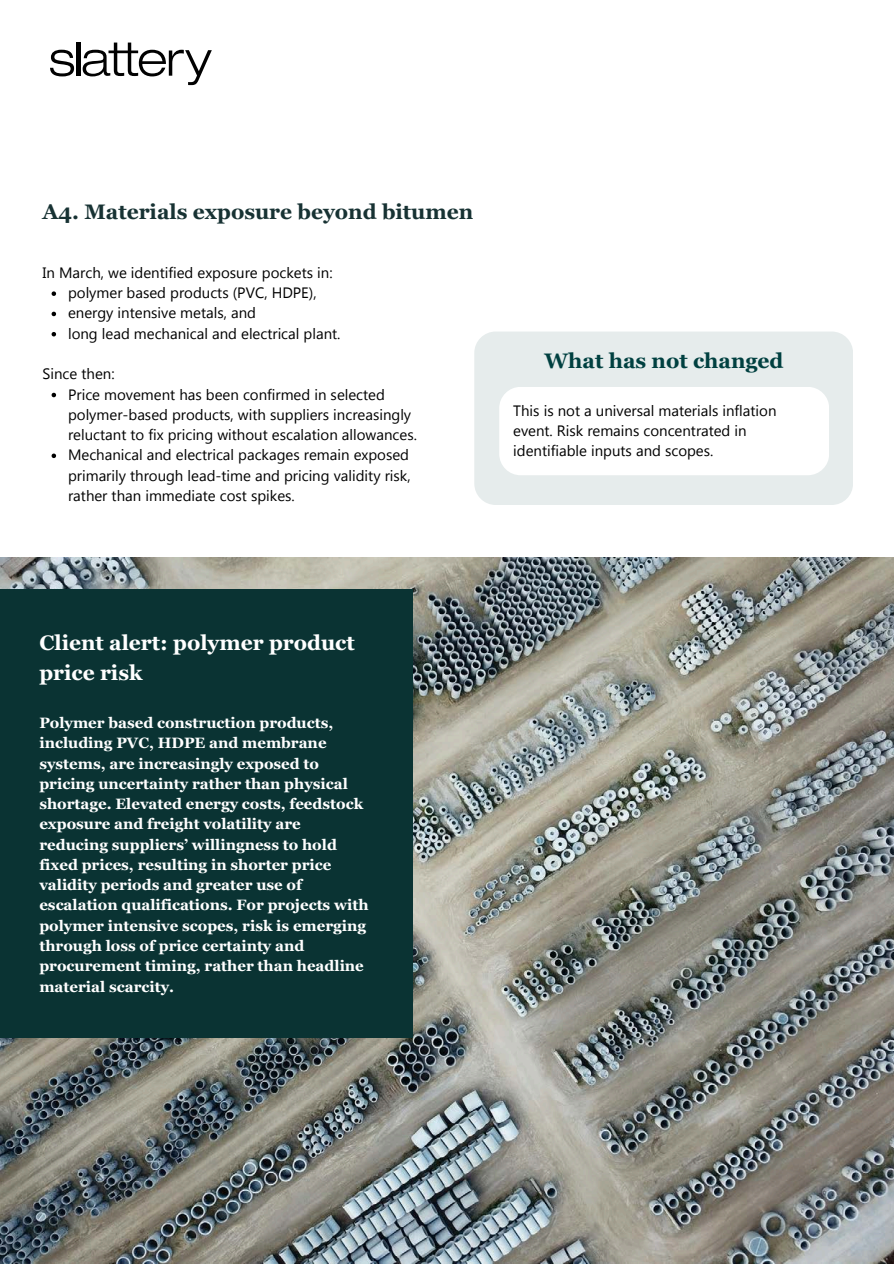
<style>
.page{position:relative;width:894px;height:1264px;background:#fff}
.page>*{position:absolute;margin:0;border:0;box-sizing:border-box;transform-origin:0 0}
.t1{font:700 21px/29.2px "Georgia";color:#fff}
.t2{font:700 21px "Georgia";color:#173233}
.t3{font:700 21px "Georgia";color:#004040}
.t4{font:15px/20.2px "Khmer UI";color:#000}
.t5{font:700 15px/20.2px "Georgia";color:#fff}
</style>
<div class="page">
<svg style="left:50px;top:50px;width:24px;height:26px"></svg>
<hr style="left:77px;top:43px;width:3px;height:33px;background:#010101">
<svg style="left:83px;top:50px;width:25px;height:26px"></svg>
<svg style="left:108px;top:43px;width:30px;height:33px"></svg>
<svg style="left:139px;top:50px;width:27px;height:26px"></svg>
<svg style="left:169px;top:50px;width:15px;height:26px"></svg>
<svg style="left:185px;top:50px;width:27px;height:35px"></svg>
<img style="left:0;top:558px;width:893px;height:705px">
<div style="left:0;top:589px;width:413px;height:448px;background:#0a3333"></div>
<svg style="left:52px;top:291px;width:4px;height:5px"></svg>
<svg style="left:52px;top:312px;width:4px;height:4px"></svg>
<svg style="left:52px;top:332px;width:4px;height:4px"></svg>
<svg style="left:52px;top:393px;width:4px;height:4px"></svg>
<svg style="left:52px;top:453px;width:4px;height:5px"></svg>
<div style="left:474px;top:331px;width:378px;height:174px;background:#e6ecec"></div>
<div style="left:499px;top:387px;width:329px;height:88px;background:#fff"></div>
<h1 class="t2" style="left:43px;top:200px;width:432px">A4. Materials exposure beyond bitumen</h1>
<p class="t4" style="left:68px;top:262px;width:274px;text-indent:-25px">In March, we identified exposure pockets in: polymer based products (PVC, HDPE), energy intensive metals, and<br>long lead mechanical and electrical plant.</p>
<p class="t4" style="left:68px;top:364px;width:350px;text-indent:-25px">Since then:<br>Price movement has been confirmed in selected polymer-based products, with suppliers increasingly reluctant to fix pricing without escalation allowances.<br>Mechanical and electrical packages remain exposed primarily through lead-time and pricing validity risk, rather than immediate cost spikes.</p>
<h1 class="t3" style="left:544px;top:349px;width:240px">What has not changed</h1>
<p class="t4" style="left:513px;top:400px;width:265px">This is not a universal materials inflation event. Risk remains concentrated in identifiable inputs and scopes.</p>
<h1 class="t1" style="left:39px;top:628px;width:317px">Client alert: polymer product price risk</h1>
<p class="t5" style="left:39px;top:712px;width:330px">Polymer based construction products, including PVC, HDPE and membrane systems, are increasingly exposed to pricing uncertainty rather than physical shortage. Elevated energy costs, feedstock exposure and freight volatility are reducing suppliers’ willingness to hold fixed prices, resulting in shorter price validity periods and greater use of escalation qualifications. For projects with polymer intensive scopes, risk is emerging through loss of price certainty and procurement timing, rather than headline material scarcity.</p>
</div>
